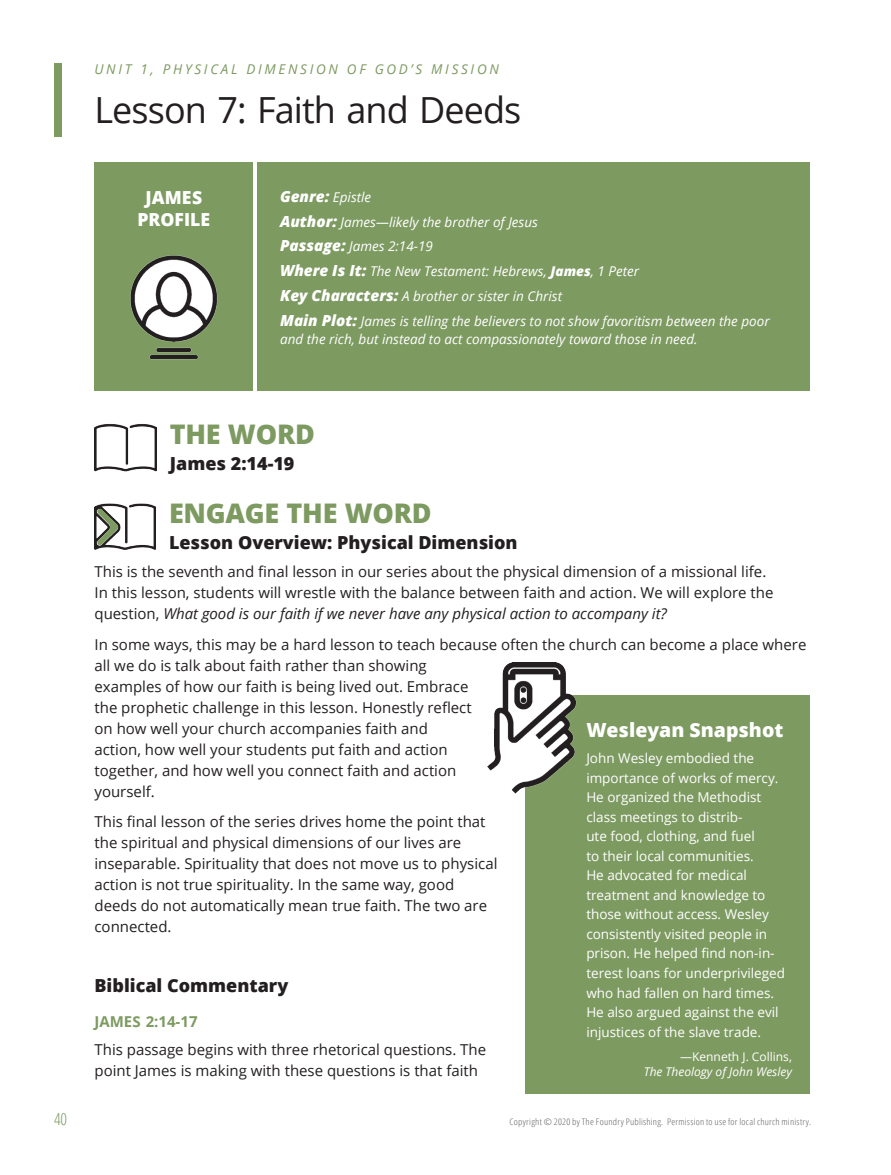
<style>
.page{position:relative;width:891px;height:1175px;background:#fff}
.page>*{position:absolute;margin:0;border:0;box-sizing:border-box;transform-origin:0 0}
.Chapter_Title{font:36px "Open Sans";letter-spacing:-.025em;color:#231f20}
.Subhead_Level1{font:800 27px "Open Sans";letter-spacing:-.01em;color:#7d9a61}
.Subhead_Level2{font:800 19.5px "Open Sans";color:#fff}
.Subhead_Level2-2{font:800 18px "Open Sans";color:#231f20}
.Sidebar{font:800 18px/21.6px "Open Sans";letter-spacing:.005em;color:#fff;text-align:center}
.t1{font:300 condensed 16.5px "Open Sans";color:#7d9a61}
.BodyText{font:15px/21px "Open Sans";color:#231f20}
.Subhead_Level3{font:700 15px "Open Sans";color:#7d9a61}
.BodyText-2{font:13.5px/19.5px "Open Sans";color:#fff}
.Profile_box{font:italic 13.5px/18px "Open Sans";color:#fff}
.t2{font:italic 13.5px "Open Sans";letter-spacing:.2em;color:#7d9a61}
.BodyText-3{font:italic 12px/15px "Open Sans";color:#fff;text-align:right}
.t3{font:300 condensed 9px "Open Sans";letter-spacing:.025em;color:#636366;scale:1.1 1}
.s1{font-weight:800;font-size:15.3px}
.s2{font-weight:800}
.s3{font-style:italic}
.s4{font-style:normal}
</style>
<div class="page">
<div style="left:54px;top:63px;width:8px;height:74px;background:#7d9a61"></div>
<div style="left:257px;top:162px;width:553px;height:228px;background:#7d9a61"></div>
<div style="left:94px;top:162px;width:159px;height:228px;background:#7d9a61"></div>
<img style="left:130px;top:255px;width:88px;height:105px">
<img style="left:94px;top:424px;width:62px;height:48px">
<img style="left:95px;top:503px;width:61px;height:46px">
<svg style="left:97px;top:508px;width:21px;height:38px"></svg>
<div style="left:525px;top:696px;width:285px;height:398px;background:#7d9a61"></div>
<img style="left:487px;top:662px;width:99px;height:132px">
<p class="t2" style="left:94px;top:60px;width:406px">UNIT 1, PHYSICAL DIMENSION OF GOD’S MISSION</p>
<p class="Chapter_Title" style="left:94px;top:85px;width:428px">Lesson 7: Faith and Deeds</p>
<p class="Sidebar" style="left:138px;top:186px;width:74px">JAMES<br>PROFILE</p>
<p class="Profile_box" style="left:280px;top:188px;width:93px"><span class="s1">Genre:</span> Epistle</p>
<p class="Profile_box" style="left:280px;top:212px;width:259px"><span class="s1">Author:</span> James—likely the brother of Jesus</p>
<p class="Profile_box" style="left:280px;top:237px;width:154px"><span class="s1">Passage:</span> James 2:14-19</p>
<p class="Profile_box" style="left:280px;top:262px;width:361px"><span class="s1">Where Is It:</span> The New Testament: Hebrews, <span class="s2">James</span>, 1 Peter</p>
<p class="Profile_box" style="left:280px;top:287px;width:283px"><span class="s1">Key Characters:</span> A brother or sister in Christ</p>
<p class="Profile_box" style="left:280px;top:311px;width:491px"><span class="s1">Main Plot:</span> James is telling the believers to not show favoritism between the poor and the rich, but instead to act compassionately toward those in need.</p>
<p class="Subhead_Level1" style="left:170px;top:413px;width:146px">THE WORD</p>
<p class="Subhead_Level2-2" style="left:170px;top:450px;width:126px">James 2:14-19</p>
<p class="Subhead_Level1" style="left:169px;top:492px;width:264px">ENGAGE THE WORD</p>
<p class="Subhead_Level2-2" style="left:169px;top:529px;width:350px">Lesson Overview: Physical Dimension</p>
<p class="BodyText" style="left:94px;top:560px;width:680px">This is the seventh and final lesson in our series about the physical dimension of a missional life.<br>In this lesson, students will wrestle with the balance between faith and action. We will explore the question, <span class="s3">What good is our faith if we never have any physical action to accompany it?</span></p>
<p class="BodyText" style="left:94px;top:633px;width:713px">In some ways, this may be a hard lesson to teach because often the church can become a place where all we do is talk about faith rather than showing<br>examples of how our faith is being lived out. Embrace<br>the prophetic challenge in this lesson. Honestly reflect<br>on how well your church accompanies faith and<br>action, how well your students put faith and action<br>together, and how well you connect faith and action<br>yourself.</p>
<p class="BodyText" style="left:94px;top:811px;width:404px">This final lesson of the series drives home the point that the spiritual and physical dimensions of our lives are inseparable. Spirituality that does not move us to physical action is not true spirituality. In the same way, good deeds do not automatically mean true faith. The two are connected.</p>
<p class="Subhead_Level2" style="left:586px;top:715px;width:199px">Wesleyan Snapshot</p>
<p class="BodyText-2" style="left:586px;top:748px;width:200px">John Wesley embodied the importance of works of mercy.<br>He organized the Methodist class meetings to distrib-<br>ute food, clothing, and fuel<br>to their local communities.<br>He advocated for medical treatment and knowledge to those without access. Wesley consistently visited people in prison. He helped find non-in&shy;terest loans for underprivileged who had fallen on hard times.<br>He also argued against the evil injustices of the slave trade.</p>
<p class="BodyText-3" style="left:644px;top:1049px;width:150px"><span class="s4">—Kenneth J. Collins,<br></span>The Theology of John Wesley</p>
<p class="Subhead_Level2-2" style="left:94px;top:972px;width:195px">Biblical Commentary</p>
<p class="Subhead_Level3" style="left:94px;top:1010px;width:105px">JAMES 2:14-17</p>
<p class="BodyText" style="left:94px;top:1038px;width:393px">This passage begins with three rhetorical questions. The point James is making with these questions is that faith</p>
<p class="t1" style="left:54px;top:1108px;width:15px">40</p>
<p class="t3" style="left:510px;top:1115px;width:276px">Copyright © 2020 by The Foundry Publishing. Permission to use for local church ministry.</p>
</div>
